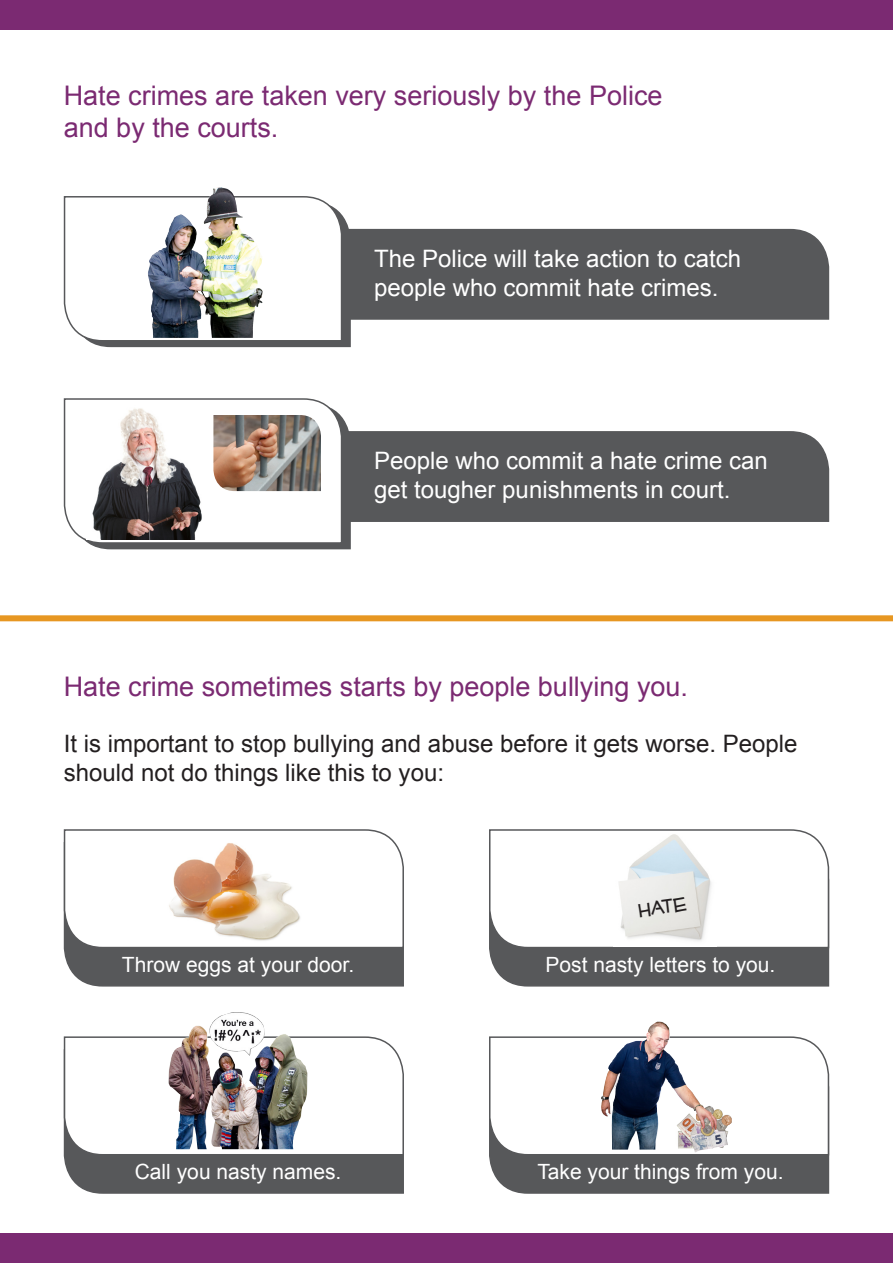
<style>
.page{position:relative;width:893px;height:1263px;background:#fff}
.page>*{position:absolute;margin:0;border:0;box-sizing:border-box;transform-origin:0 0}
.t1{font:27px/32.4px "Arial";color:#7b2a72}
.t2{font:24px "Arial";color:#fff}
.t3{font:24px/28.8px "Arial";color:#231f20}
.t4{font:24px "Mufferaw";color:#231f20}
.t5{font:21px "Arial";color:#fff}
</style>
<div class="page">
<div style="left:0;top:615px;width:893px;height:6px;background:#e79722"></div>
<div style="left:352px;top:228px;width:478px;height:92px;background:#57585a"></div>
<div style="left:352px;top:431px;width:478px;height:91px;background:#57585a"></div>
<img style="left:63px;top:195px;width:289px;height:153px">
<svg style="left:63px;top:398px;width:289px;height:152px"></svg>
<div style="left:0;top:0;width:893px;height:30px;background:#7b2a72"></div>
<div style="left:0;top:1233px;width:893px;height:30px;background:#7b2a72"></div>
<img style="left:87px;top:404px;width:122px;height:136px">
<img style="left:213px;top:415px;width:108px;height:76px">
<img style="left:203px;top:187px;width:17px;height:42px">
<div style="left:63px;top:949px;width:341px;height:38px;background:#57585a"></div>
<div style="left:63px;top:1156px;width:341px;height:38px;background:#57585a"></div>
<div style="left:489px;top:949px;width:341px;height:38px;background:#57585a"></div>
<div style="left:489px;top:1156px;width:341px;height:38px;background:#57585a"></div>
<svg style="left:63px;top:829px;width:341px;height:120px"></svg>
<svg style="left:63px;top:1036px;width:341px;height:120px"></svg>
<svg style="left:489px;top:829px;width:341px;height:120px"></svg>
<svg style="left:489px;top:1036px;width:341px;height:120px"></svg>
<img style="left:613px;top:833px;width:103px;height:113px">
<img style="left:157px;top:837px;width:162px;height:108px">
<img style="left:169px;top:1012px;width:138px;height:137px">
<img style="left:601px;top:1022px;width:131px;height:130px">
<p class="t1" style="left:64px;top:79px;width:600px">Hate crimes are taken very seriously by the Police and by the courts.</p>
<p class="t2" style="left:374px;top:243px;width:368px">The Police will take action to catch</p>
<p class="t2" style="left:374px;top:272px;width:346px">people who commit hate crimes.</p>
<p class="t2" style="left:374px;top:445px;width:395px">People who commit a hate crime can</p>
<p class="t2" style="left:374px;top:474px;width:358px">get tougher punishments in court.</p>
<p class="t1" style="left:64px;top:670px;width:626px">Hate crime sometimes starts by people bullying you.</p>
<p class="t3" style="left:64px;top:729px;width:735px">It is important to stop bullying and abuse before it gets worse. People should not do things like this to you:</p>
<p class="t5" style="left:122px;top:951px;width:234px">Throw eggs at your door.</p>
<p class="t5" style="left:135px;top:1158px;width:208px">Call you nasty names.</p>
<p class="t4" style="left:637px;top:898px;width:50px;rotate:-8deg">hate</p>
<p class="t5" style="left:545px;top:951px;width:231px">Post nasty letters to you.</p>
<p class="t5" style="left:537px;top:1158px;width:248px">Take your things from you.</p>
</div>
